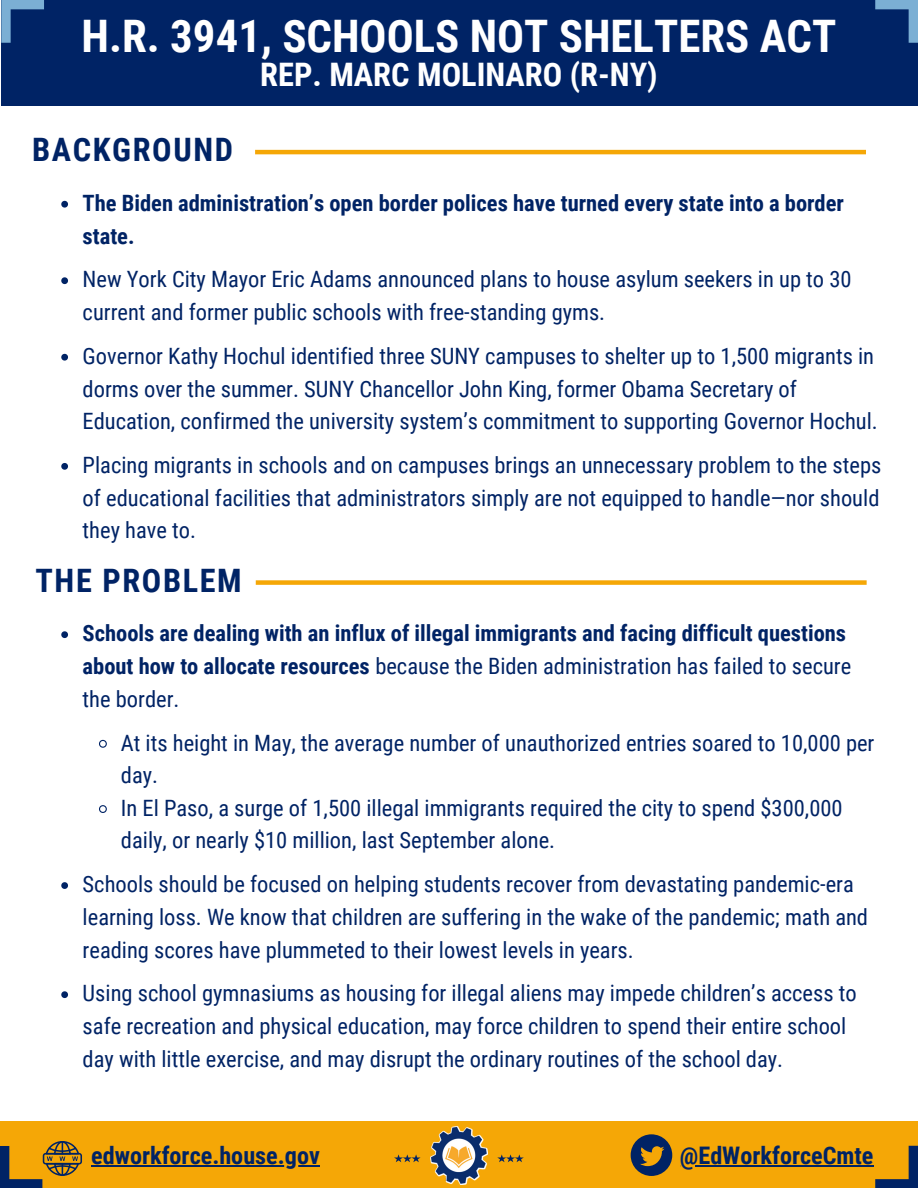
<style>
.page{position:relative;width:918px;height:1188px;background:#fff}
.page>*{position:absolute;margin:0;border:0;box-sizing:border-box;transform-origin:0 0}
.t1{font:700 44.85px "Roboto Condensed";color:#fff}
.t2{font:700 32.4px "Roboto Condensed";color:#fff}
.t3{font:700 32.25px "Roboto Condensed";letter-spacing:.05em;color:#002365}
.t4{font:700 24.15px "Roboto Condensed";color:#002365}
.t5{font:22.5px/32.7px "Roboto Condensed";color:#002365}
.t6{font:700 22.5px/32.7px "Roboto Condensed";color:#002365}
.s1{font-weight:400}
</style>
<div class="page">
<div style="left:1px;top:0;width:917px;height:105px;background:#002365"></div>
<svg style="left:875px;top:0;width:43px;height:43px"></svg>
<svg style="left:1px;top:0;width:43px;height:43px"></svg>
<svg style="left:61px;top:201px;width:7px;height:7px"></svg>
<svg style="left:61px;top:277px;width:7px;height:7px"></svg>
<svg style="left:61px;top:354px;width:7px;height:7px"></svg>
<svg style="left:61px;top:463px;width:7px;height:7px"></svg>
<hr style="left:255px;top:150px;width:611px;height:4px;background:#f5a706">
<svg style="left:61px;top:631px;width:7px;height:7px"></svg>
<svg style="left:99px;top:739px;width:8px;height:9px"></svg>
<svg style="left:99px;top:805px;width:8px;height:8px"></svg>
<svg style="left:61px;top:882px;width:7px;height:7px"></svg>
<svg style="left:61px;top:991px;width:7px;height:7px"></svg>
<div style="left:0;top:1122px;width:918px;height:66px;background:#f5a706"></div>
<svg style="left:875px;top:1146px;width:43px;height:42px"></svg>
<svg style="left:0;top:1141px;width:82px;height:47px"></svg>
<hr style="left:91px;top:1165px;width:229px;height:2px;background:#002365">
<img style="left:430px;top:1127px;width:58px;height:57px">
<svg style="left:394px;top:1154px;width:27px;height:8px"></svg>
<svg style="left:497px;top:1154px;width:27px;height:8px"></svg>
<svg style="left:631px;top:1134px;width:41px;height:42px"></svg>
<hr style="left:680px;top:1165px;width:194px;height:2px;background:#002365">
<div style="left:256px;top:580px;width:611px;height:5px;background:#f5a706"></div>
<p class="t1" style="left:82px;top:11px;width:756px">H.R. 3941, SCHOOLS NOT SHELTERS ACT</p>
<p class="t2" style="left:260px;top:56px;width:399px">REP. MARC MOLINARO (R-NY)</p>
<p class="t3" style="left:32px;top:132px;width:202px">BACKGROUND</p>
<p class="t6" style="left:83px;top:187px;width:763px">The Biden administration’s open border polices have turned every state into a border state.</p>
<p class="t5" style="left:83px;top:263px;width:770px">New York City Mayor Eric Adams announced plans to house asylum seekers in up to 30 current and former public schools with free-standing gyms.</p>
<p class="t5" style="left:83px;top:340px;width:797px">Governor Kathy Hochul identified three SUNY campuses to shelter up to 1,500 migrants in dorms over the summer. SUNY Chancellor John King, former Obama Secretary of<br>Education, confirmed the university system’s commitment to supporting Governor Hochul.</p>
<p class="t5" style="left:83px;top:449px;width:800px;text-align:justify">Placing migrants in schools and on campuses brings an unnecessary problem to the steps of educational facilities that administrators simply are not equipped to handle—nor should they have to.</p>
<p class="t3" style="left:35px;top:562px;width:208px">THE PROBLEM</p>
<p class="t6" style="left:83px;top:617px;width:770px">Schools are dealing with an influx of illegal immigrants and facing difficult questions about how to allocate resources <span class="s1">because the Biden administration has failed to secure the border.</span></p>
<p class="t5" style="left:121px;top:727px;width:755px">At its height in May, the average number of unauthorized entries soared to 10,000 per day.</p>
<p class="t5" style="left:121px;top:792px;width:723px">In El Paso, a surge of 1,500 illegal immigrants required the city to spend $300,000 daily, or nearly $10 million, last September alone.</p>
<p class="t5" style="left:83px;top:868px;width:787px">Schools should be focused on helping students recover from devastating pandemic-era learning loss. We know that children are suffering in the wake of the pandemic; math and reading scores have plummeted to their lowest levels in years.</p>
<p class="t5" style="left:83px;top:977px;width:775px">Using school gymnasiums as housing for illegal aliens may impede children’s access to safe recreation and physical education, may force children to spend their entire school day with little exercise, and may disrupt the ordinary routines of the school day.</p>
<p class="t4" style="left:91px;top:1141px;width:230px">edworkforce.house.gov</p>
<p class="t4" style="left:680px;top:1141px;width:195px">@EdWorkforceCmte</p>
</div>
